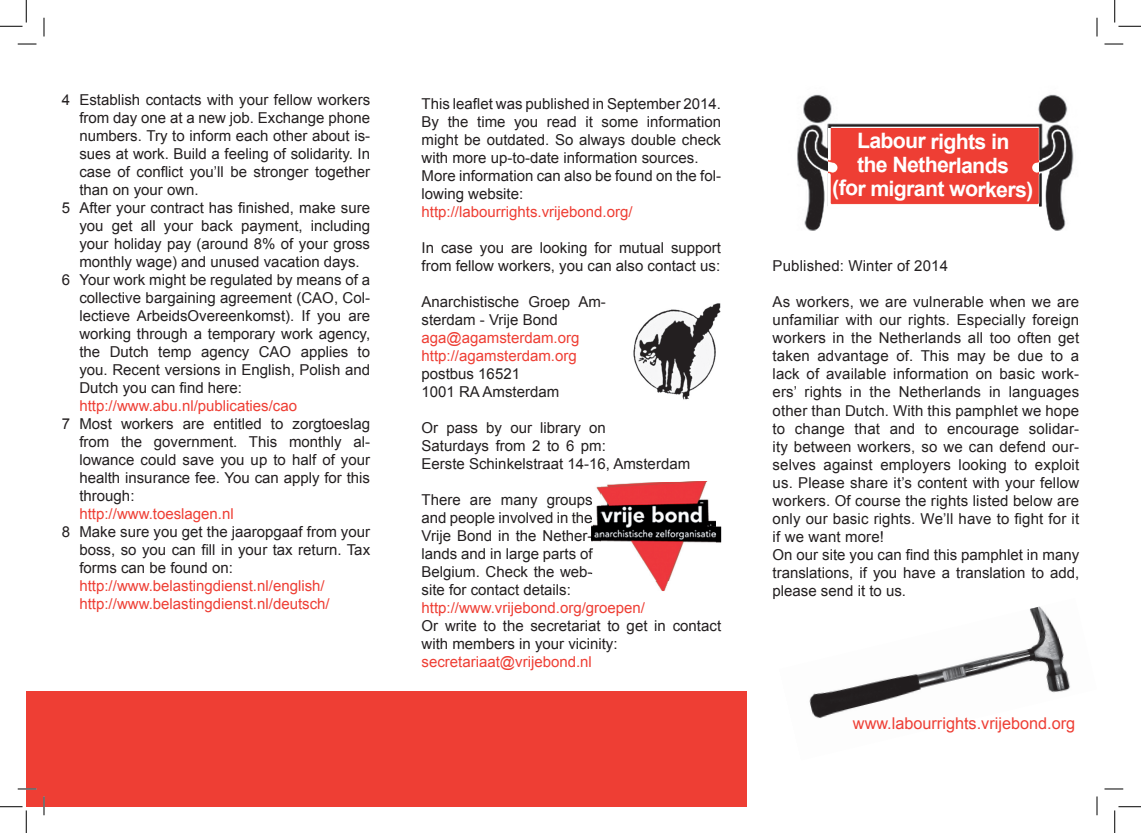
<style>
.page{position:relative;width:1141px;height:833px;background:#fff}
.page>*{position:absolute;margin:0;border:0;box-sizing:border-box;transform-origin:0 0}
.t1{font:700 21.25px/23.8px "Arial";color:#fff;text-align:center}
.t2{font:16.25px "Arial";color:#ee3e34}
.t3{font:15px/18px "Arial";color:#231f20}
.t4{font:15px/18px "Arial";color:#ee3e34}
</style>
<div class="page">
<img style="left:809px;top:606px;width:261px;height:113px">
<img style="left:797px;top:94px;width:277px;height:136px">
<div style="left:828px;top:128px;width:210px;height:78px;background:#ee3e34"></div>
<img style="left:633px;top:303px;width:88px;height:97px">
<img style="left:593px;top:482px;width:128px;height:108px">
<svg style="left:591px;top:498px;width:2px;height:77px"></svg>
<div style="left:26px;top:690px;width:721px;height:116px;background:#ee3e34"></div>
<svg style="left:18px;top:43px;width:18px;height:2px"></svg>
<svg style="left:1104px;top:43px;width:19px;height:2px"></svg>
<svg style="left:18px;top:788px;width:18px;height:1px"></svg>
<svg style="left:1104px;top:788px;width:19px;height:1px"></svg>
<svg style="left:43px;top:18px;width:2px;height:18px"></svg>
<svg style="left:43px;top:796px;width:2px;height:18px"></svg>
<svg style="left:1096px;top:18px;width:1px;height:18px"></svg>
<svg style="left:1096px;top:796px;width:1px;height:18px"></svg>
<svg style="left:0;top:0;width:27px;height:27px"></svg>
<svg style="left:0;top:806px;width:27px;height:26px"></svg>
<svg style="left:1114px;top:0;width:26px;height:27px"></svg>
<svg style="left:1114px;top:806px;width:26px;height:26px"></svg>
<p class="t3" style="left:62px;top:90px;width:310px">4 Establish contacts with your fellow workers</p>
<p class="t3" style="left:79px;top:108px;width:292px">from day one at a new job. Exchange phone</p>
<p class="t3" style="left:79px;top:126px;width:292px">numbers. Try to inform each other about is-</p>
<p class="t3" style="left:79px;top:144px;width:292px">sues at work. Build a feeling of solidarity. In</p>
<p class="t3" style="left:79px;top:162px;width:292px">case of conflict you’ll be stronger together</p>
<p class="t3" style="left:79px;top:180px;width:121px">than on your own.</p>
<p class="t3" style="left:62px;top:198px;width:310px">5 After your contract has finished, make sure</p>
<p class="t3" style="left:79px;top:216px;width:292px">you get all your back payment, including</p>
<p class="t3" style="left:79px;top:234px;width:292px">your holiday pay (around 8% of your gross</p>
<p class="t3" style="left:79px;top:252px;width:282px">monthly wage) and unused vacation days.</p>
<p class="t3" style="left:62px;top:270px;width:310px">6 Your work might be regulated by means of a</p>
<p class="t3" style="left:79px;top:288px;width:292px">collective bargaining agreement (CAO, Col-</p>
<p class="t3" style="left:79px;top:306px;width:292px">lectieve ArbeidsOvereenkomst). If you are</p>
<p class="t3" style="left:79px;top:324px;width:292px">working through a temporary work agency,</p>
<p class="t3" style="left:79px;top:342px;width:292px">the Dutch temp agency CAO applies to</p>
<p class="t3" style="left:79px;top:360px;width:292px">you. Recent versions in English, Polish and</p>
<p class="t3" style="left:79px;top:378px;width:164px">Dutch you can find here:</p>
<p class="t4" style="left:79px;top:396px;width:219px">http://www.abu.nl/publicaties/cao</p>
<p class="t3" style="left:79px;top:414px;width:292px;text-align:justify;text-indent:-18px">7 Most workers are entitled to zorgtoeslag from the government. This monthly al&shy;lowance could save you up to half of your health insurance fee. You can apply for this through:</p>
<p class="t4" style="left:79px;top:504px;width:156px">http://www.toeslagen.nl</p>
<p class="t3" style="left:79px;top:522px;width:292px;text-align:justify;text-indent:-18px">8 Make sure you get the jaaropgaaf from your boss, so you can fill in your tax return. Tax forms can be found on:</p>
<p class="t4" style="left:79px;top:576px;width:252px">http://www.belastingdienst.nl/english/ http://www.belastingdienst.nl/deutsch/</p>
<p class="t3" style="left:421px;top:94px;width:301px">This leaflet was published in September 2014.<br>By the time you read it some information might be outdated. So always double check with more up-to-date information sources.<br>More information can also be found on the fol&shy;lowing website:</p>
<p class="t4" style="left:421px;top:202px;width:212px">http://labourrights.vrijebond.org/</p>
<p class="t3" style="left:421px;top:238px;width:301px">In case you are looking for mutual support from fellow workers, you can also contact us:</p>
<p class="t3" style="left:421px;top:292px;width:186px">Anarchistische Groep Am&shy;sterdam - Vrije Bond</p>
<p class="t4" style="left:421px;top:328px;width:159px">aga@agamsterdam.org http://agamsterdam.org</p>
<p class="t3" style="left:421px;top:364px;width:139px">postbus 16521<br>1001 RA Amsterdam</p>
<p class="t3" style="left:421px;top:418px;width:270px">Or pass by our library on<br>Saturdays from 2 to 6 pm:<br>Eerste Schinkelstraat 14-16, Amsterdam</p>
<p class="t3" style="left:421px;top:490px;width:172px;text-align:justify">There are many groups and people involved in the Vrije Bond in the Nether&shy;lands and in large parts of Belgium. Check the web&shy;site for contact details:</p>
<p class="t4" style="left:421px;top:598px;width:225px">http://www.vrijebond.org/groepen/</p>
<p class="t3" style="left:421px;top:616px;width:301px">Or write to the secretariat to get in contact with members in your vicinity:</p>
<p class="t4" style="left:421px;top:652px;width:172px">secretariaat@vrijebond.nl</p>
<h1 class="t1" style="left:833px;top:128px;width:202px;rotate:1deg">Labour rights in<br>the Netherlands<br>(for migrant workers)</h1>
<p class="t3" style="left:772px;top:257px;width:177px">Published: Winter of 2014</p>
<p class="t3" style="left:772px;top:293px;width:308px">As workers, we are vulnerable when we are unfamiliar with our rights. Especially foreign workers in the Netherlands all too often get taken advantage of. This may be due to a lack of available information on basic work&shy;ers’ rights in the Netherlands in languages other than Dutch. With this pamphlet we hope to change that and to encourage solidar&shy;ity between workers, so we can defend our&shy;selves against employers looking to exploit us. Please share it’s content with your fellow workers. Of course the rights listed below are only our basic rights. We’ll have to fight for it if we want more!<br>On our site you can find this pamphlet in many translations, if you have a translation to add, please send it to us.</p>
<p class="t2" style="left:852px;top:712px;width:224px">www.labourrights.vrijebond.org</p>
</div>
